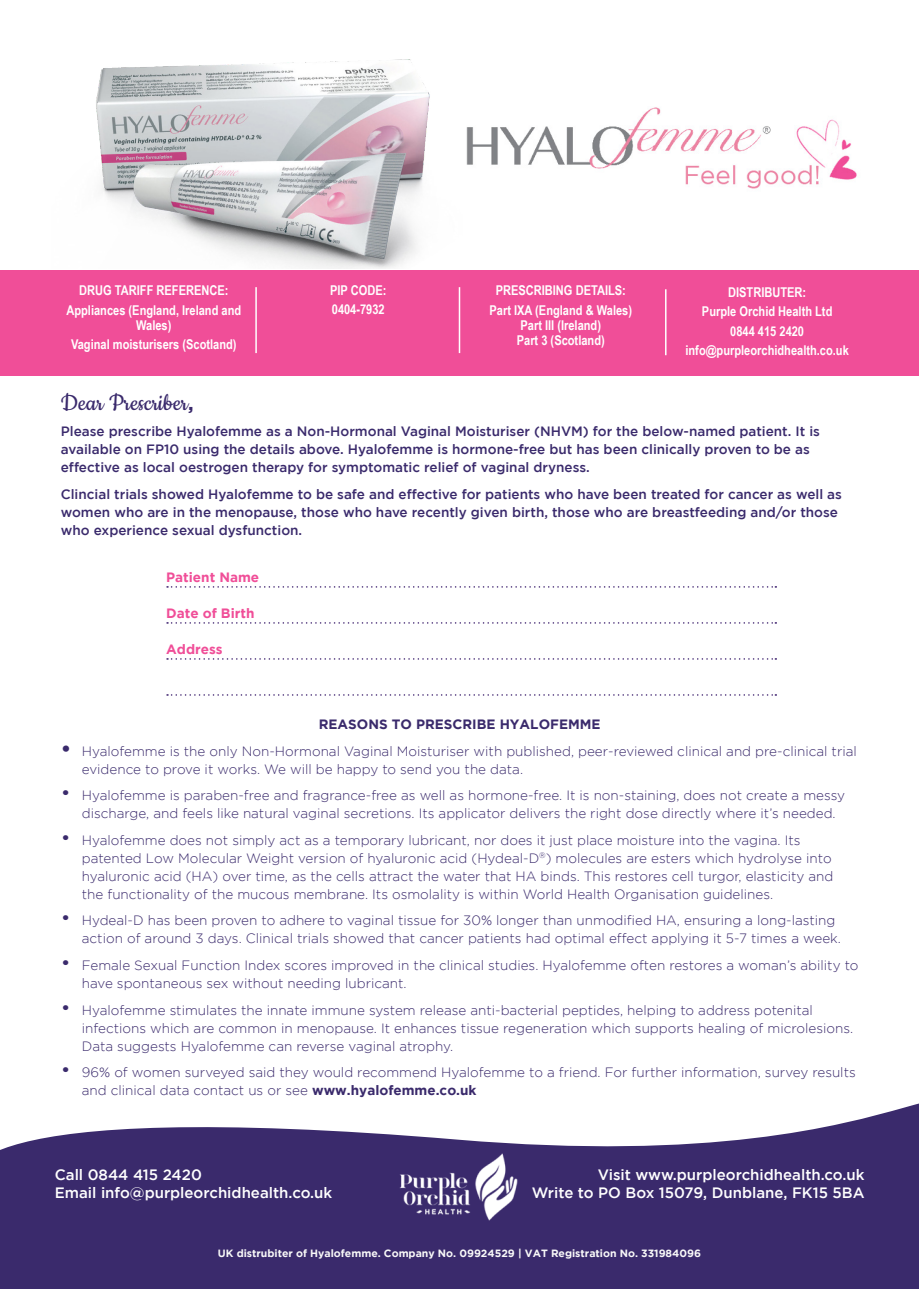
<style>
.page{position:relative;width:919px;height:1289px;background:#fff}
.page>*{position:absolute;margin:0;border:0;box-sizing:border-box;transform-origin:0 0}
.t1{font:27px "Cookie";color:#3a2a6c}
.t2{font:500 15px "Gotham";color:#fff}
.t3{font:300 13.5px/18px "Gotham";color:#3a2a6c}
.t4{font:500 13.5px/18px "Gotham";color:#3a2a6c}
.t5{font:700 13.5px/15px "Arial Narrow";color:#fff;text-align:center}
.t6{font:700 13.5px "Gotham";color:#f04e98}
.t7{font:700 13.5px "Gotham";color:#3a2a6c}
.t8{font:700 10.5px "Gotham";color:#f8f8f8}
.s1{font-family:"Gotham";font-weight:700;font-size:19.5px}
.s2{font-weight:700;font-size:21px}
.s3{font-size:21px}
.s4{font-weight:700}
</style>
<div class="page">
<div style="left:0;top:271px;width:918px;height:105px;background:#f04e98"></div>
<hr style="left:255px;top:287px;width:2px;height:66px;background:#fff">
<hr style="left:458px;top:287px;width:2px;height:66px;background:#fff">
<hr style="left:665px;top:289px;width:1px;height:66px;background:#fff">
<img style="left:96px;top:59px;width:334px;height:210px">
<svg style="left:0;top:1103px;width:918px;height:185px;fill:#3a2a6c"></svg>
<img style="left:399px;top:1153px;width:118px;height:67px">
<svg style="left:167px;top:586px;width:609px;height:1px"></svg>
<svg style="left:167px;top:622px;width:609px;height:1px"></svg>
<svg style="left:167px;top:658px;width:609px;height:1px"></svg>
<svg style="left:167px;top:694px;width:609px;height:1px"></svg>
<img style="left:466px;top:107px;width:391px;height:82px">
<p class="t5" style="left:79px;top:282px;width:151px">DRUG TARIFF REFERENCE:</p>
<p class="t5" style="left:66px;top:301px;width:176px">Appliances (England, Ireland and<br>Wales)</p>
<p class="t5" style="left:71px;top:336px;width:167px">Vaginal moisturisers (Scotland)</p>
<p class="t5" style="left:330px;top:282px;width:58px">PIP CODE:</p>
<p class="t5" style="left:332px;top:301px;width:54px">0404-7932</p>
<p class="t5" style="left:495px;top:282px;width:132px">PRESCRIBING DETAILS:</p>
<p class="t5" style="left:489px;top:302px;width:144px">Part IXA (England &amp; Wales)</p>
<p class="t5" style="left:520px;top:317px;width:82px">Part III (Ireland)</p>
<p class="t5" style="left:516px;top:332px;width:89px">Part 3 (Scotland)</p>
<p class="t5" style="left:728px;top:284px;width:80px">DISTRIBUTER:</p>
<p class="t5" style="left:702px;top:303px;width:132px">Purple Orchid Health Ltd</p>
<p class="t5" style="left:730px;top:322px;width:75px">0844 415 2420</p>
<p class="t5" style="left:685px;top:342px;width:165px">info@purpleorchidhealth.co.uk</p>
<p class="t1" style="left:61px;top:388px;width:134px">Dear Prescriber<span class="s1">,</span></p>
<p class="t4" style="left:61px;top:422px;width:760px">Please prescribe Hyalofemme as a Non-Hormonal Vaginal Moisturiser (NHVM) for the below-named patient. It is available on FP10 using the details above. Hyalofemme is hormone-free but has been clinically proven to be as effective as local oestrogen therapy for symptomatic relief of vaginal dryness.</p>
<p class="t4" style="left:61px;top:485px;width:782px">Clincial trials showed Hyalofemme to be safe and effective for patients who have been treated for cancer as well as women who are in the menopause, those who have recently given birth, those who are breastfeeding and/or those who experience sexual dysfunction.</p>
<p class="t6" style="left:166px;top:569px;width:94px">Patient Name</p>
<p class="t6" style="left:166px;top:605px;width:90px">Date of Birth</p>
<p class="t6" style="left:166px;top:641px;width:58px">Address</p>
<p class="t7" style="left:319px;top:716px;width:283px">REASONS TO PRESCRIBE HYALOFEMME</p>
<p class="t3" style="left:82px;top:742px;width:776px;text-indent:-21px"><span class="s2">•</span> Hyalofemme is the only Non-Hormonal Vaginal Moisturiser with published, peer-reviewed clinical and pre-clinical trial evidence to prove it works. We will be happy to send you the data.</p>
<p class="t3" style="left:82px;top:786px;width:764px;text-indent:-21px"><span class="s3">•</span> Hyalofemme is paraben-free and fragrance-free as well as hormone-free. It is non-staining, does not create a messy discharge, and feels like natural vaginal secretions. Its applicator delivers the right dose directly where it’s needed.</p>
<p class="t3" style="left:82px;top:831px;width:753px;text-indent:-21px"><span class="s3">•</span> Hyalofemme does not simply act as a temporary lubricant, nor does it just place moisture into the vagina. Its patented Low Molecular Weight version of hyaluronic acid (Hydeal-D<sup>®</sup>) molecules are esters which hydrolyse into hyaluronic acid (HA) over time, as the cells attract the water that HA binds. This restores cell turgor, elasticity and the functionality of the mucous membrane. Its osmolality is within World Health Organisation guidelines.</p>
<p class="t3" style="left:82px;top:911px;width:760px;text-indent:-21px"><span class="s3">•</span> Hydeal-D has been proven to adhere to vaginal tissue for 30% longer than unmodified HA, ensuring a long-lasting action of around 3 days. Clinical trials showed that cancer patients had optimal effect applying it 5-7 times a week.</p>
<p class="t3" style="left:82px;top:956px;width:778px;text-indent:-21px"><span class="s3">•</span> Female Sexual Function Index scores improved in the clinical studies. Hyalofemme often restores a woman’s ability to have spontaneous sex without needing lubricant.</p>
<p class="t3" style="left:82px;top:1000px;width:772px;text-indent:-21px"><span class="s3">•</span> Hyalofemme stimulates the innate immune system release anti-bacterial peptides, helping to address potenital infections which are common in menopause. It enhances tissue regeneration which supports healing of microlesions.<br>Data suggests Hyalofemme can reverse vaginal atrophy.</p>
<p class="t3" style="left:82px;top:1063px;width:775px;text-indent:-21px"><span class="s3">•</span> 96% of women surveyed said they would recommend Hyalofemme to a friend. For further information, survey results and clinical data contact us or see <span class="s4">www.hyalofemme.co.uk</span></p>
<p class="t2" style="left:55px;top:1166px;width:149px">Call 0844 415 2420</p>
<p class="t2" style="left:55px;top:1184px;width:279px">Email info@purpleorchidhealth.co.uk</p>
<p class="t2" style="left:597px;top:1166px;width:268px">Visit www.purpleorchidhealth.co.uk</p>
<p class="t2" style="left:531px;top:1184px;width:334px">Write to PO Box 15079, Dunblane, FK15 5BA</p>
<p class="t8" style="left:218px;top:1246px;width:484px">UK distrubiter of Hyalofemme. Company No. 09924529 | VAT Registration No. 331984096</p>
</div>
